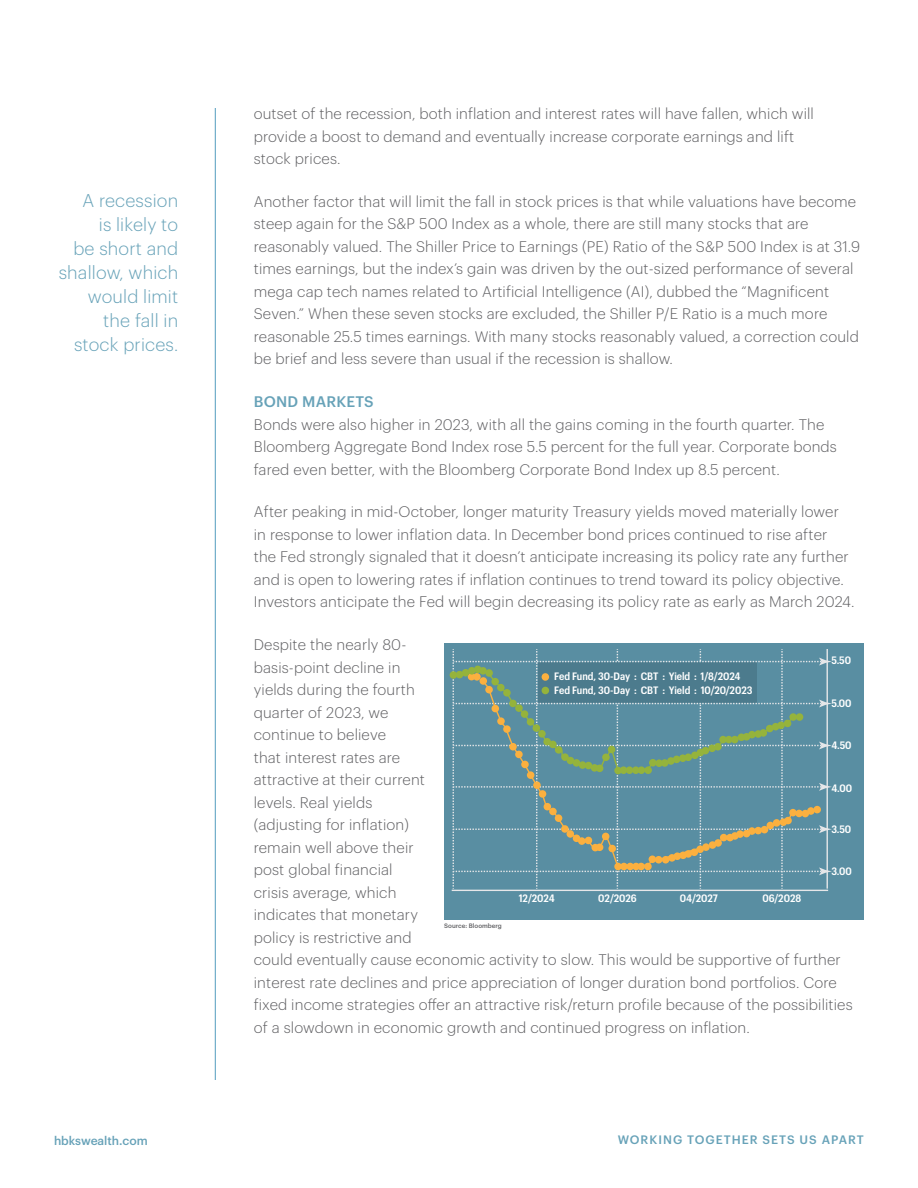
<style>
.page{position:relative;width:918px;height:1188px;background:#fff}
.page>*{position:absolute;margin:0;border:0;box-sizing:border-box;transform-origin:0 0}
.t1{font:300 18px/24px "Graphik";letter-spacing:.01em;color:#67a2b8;text-align:right}
.t2{font:300 15px/22.5px "Graphik";letter-spacing:.01em;color:#5f5f62}
.t3{font:500 15px "Graphik";letter-spacing:.015em;color:#67a2b8}
.t4{font:500 12px "Graphik";letter-spacing:.08em;color:#67a2b8}
.t5{font:500 12px "Graphik";color:#67a2b8}
.t6{font:600 10.5px/14.5px "Graphik Compact";color:#fff}
.t7{font:500 6.3px "Graphik";color:#5f5f62}
</style>
<div class="page">
<hr style="left:215px;top:108px;width:1px;height:972px;background:#529cbe">
<div style="left:444px;top:643px;width:420px;height:276px;background:#598ea2"></div>
<hr style="left:452px;top:890px;width:376px;height:1px;background:#e6e7e9">
<div style="left:450px;top:671px;width:7px;height:8px;background:#95b33c;border-radius:50%"></div>
<svg style="left:453px;top:649px;width:379px;height:240px"></svg>
<p class="t1" style="left:59px;top:189px;width:121px">A recession<br>is likely to<br>be short and shallow, which would limit the fall in stock prices.</p>
<p class="t2" style="left:254px;top:103px;width:562px">outset of the recession, both inflation and interest rates will have fallen, which will provide a boost to demand and eventually increase corporate earnings and lift stock prices.</p>
<p class="t2" style="left:254px;top:191px;width:608px">Another factor that will limit the fall in stock prices is that while valuations have become steep again for the S&amp;P 500 Index as a whole, there are still many stocks that are reasonably valued. The Shiller Price to Earnings (PE) Ratio of the S&amp;P 500 Index is at 31.9 times earnings, but the index’s gain was driven by the out-sized performance of several mega cap tech names related to Artificial Intelligence (AI), dubbed the “Magnificent Seven.” When these seven stocks are excluded, the Shiller P/E Ratio is a much more reasonable 25.5 times earnings. With many stocks reasonably valued, a correction could be brief and less severe than usual if the recession is shallow.</p>
<p class="t3" style="left:254px;top:396px;width:122px">BOND MARKETS</p>
<p class="t2" style="left:254px;top:414px;width:585px">Bonds were also higher in 2023, with all the gains coming in the fourth quarter. The<br>Bloomberg Aggregate Bond Index rose 5.5 percent for the full year. Corporate bonds fared even better, with the Bloomberg Corporate Bond Index up 8.5 percent.</p>
<p class="t2" style="left:254px;top:502px;width:602px">After peaking in mid-October, longer maturity Treasury yields moved materially lower in response to lower inflation data. In December bond prices continued to rise after<br>the Fed strongly signaled that it doesn’t anticipate increasing its policy rate any further and is open to lowering rates if inflation continues to trend toward its policy objective.<br>Investors anticipate the Fed will begin decreasing its policy rate as early as March 2024.</p>
<p class="t2" style="left:254px;top:635px;width:600px">Despite the nearly 80-<br>basis-point decline in<br>yields during the fourth<br>quarter of 2023, we<br>continue to believe<br>that interest rates are<br>attractive at their current<br>levels. Real yields<br>(adjusting for inflation)<br>remain well above their<br>post global financial<br>crisis average, which<br>indicates that monetary<br>policy is restrictive and<br>could eventually cause economic activity to slow. This would be supportive of further interest rate declines and price appreciation of longer duration bond portfolios. Core fixed income strategies offer an attractive risk/return profile because of the possibilities of a slowdown in economic growth and continued progress on inflation.</p>
<p class="t6" style="left:831px;top:654px;width:21px">5.50</p>
<p class="t6" style="left:831px;top:697px;width:22px">5.00</p>
<p class="t6" style="left:831px;top:739px;width:22px">4.50</p>
<p class="t6" style="left:831px;top:781px;width:22px">4.00</p>
<p class="t6" style="left:831px;top:822px;width:21px">3.50</p>
<p class="t6" style="left:831px;top:865px;width:22px">3.00</p>
<p class="t6" style="left:554px;top:669px;width:200px">Fed Fund, 30-Day : CBT : Yield : 1/8/2024<br>Fed Fund, 30-Day : CBT : Yield : 10/20/2023</p>
<p class="t6" style="left:519px;top:891px;width:37px">12/2024</p>
<p class="t6" style="left:598px;top:891px;width:40px">02/2026</p>
<p class="t6" style="left:680px;top:891px;width:39px">04/2027</p>
<p class="t6" style="left:762px;top:891px;width:40px">06/2028</p>
<p class="t7" style="left:444px;top:923px;width:59px">Source: Bloomberg</p>
<p class="t5" style="left:54px;top:1135px;width:95px">hbkswealth.com</p>
<p class="t4" style="left:618px;top:1134px;width:248px">WORKING TOGETHER SETS US APART</p>
</div>
